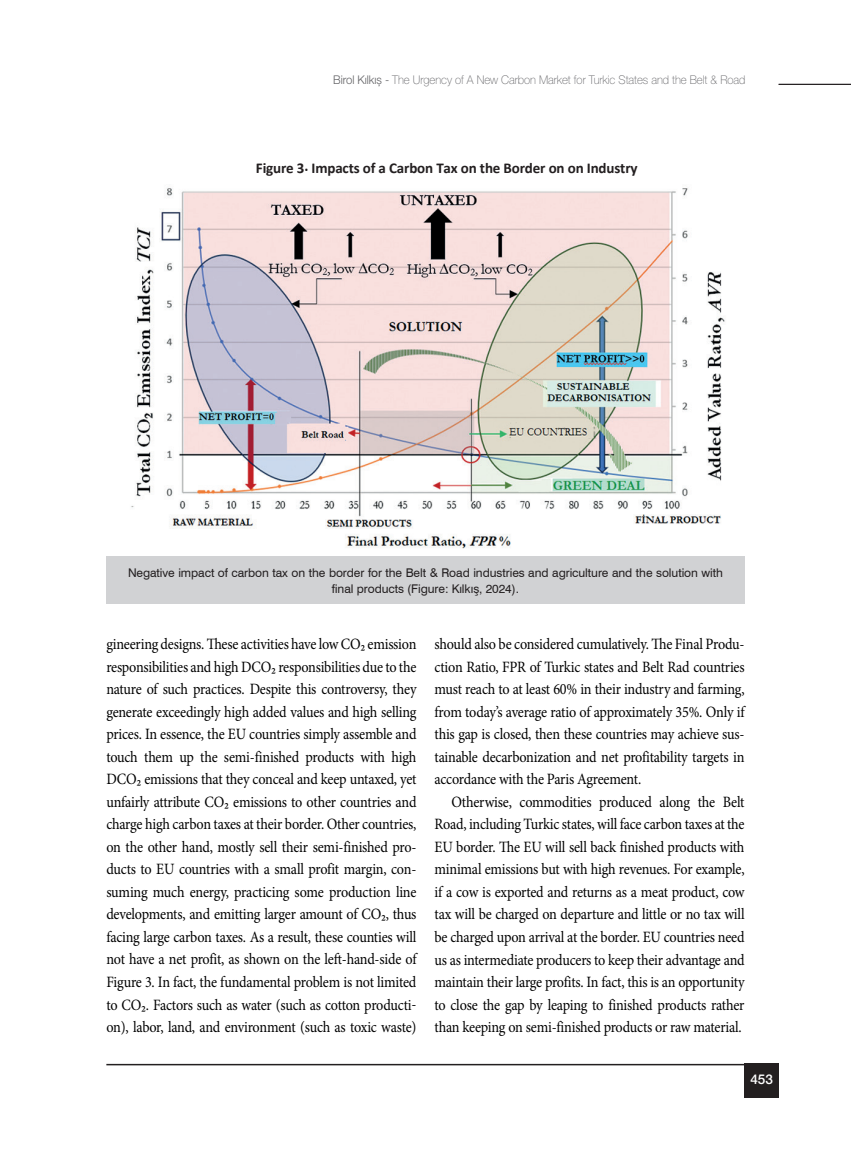
<style>
.page{position:relative;width:851px;height:1149px;background:#fff}
.page>*{position:absolute;margin:0;border:0;box-sizing:border-box;transform-origin:0 0}
.t1{font:15.75px/22.5px "Minion Pro";letter-spacing:-.02em;color:#000001;text-align:justify;scale:.9 1}
.t2{font:700 15px "Calibri";letter-spacing:-.01em;color:#231f20}
.t3{font:500 13.5px "Helvetica Neue LT Pro";color:#fff}
.t4{font:12px/15px "Swiss 721 BT";letter-spacing:-.005em;color:#231f20;text-align:center}
.t5{font:100 12px "Helvetica Neue LT Pro";letter-spacing:-.005em;color:#636366;scale:.94 1}
.s1{font-weight:300}
</style>
<div class="page">
<hr style="left:106px;top:1063px;width:672px;height:1px;background:#231f20">
<div style="left:744px;top:1063px;width:34px;height:34px;background:#231f20"></div>
<hr style="left:778px;top:84px;width:72px;height:1px;background:#231f20">
<div style="left:106px;top:556px;width:638px;height:47px;background:#d1d2d4"></div>
<img style="left:131px;top:188px;width:594px;height:361px">
<p class="t5" style="left:333px;top:73px;width:440px"><span class="s1">Birol Kılkış -</span> The Urgency of A New Carbon Market for Turkic States and the Belt &amp; Road</p>
<p class="t2" style="left:256px;top:157px;width:383px">Figure 3. Impacts of a Carbon Tax on the Border on on Industry</p>
<p class="t4" style="left:128px;top:565px;width:596px">Negative impact of carbon tax on the border for the Belt &amp; Road industries and agriculture and the solution with final products (Figure: Kılkış, 2024).</p>
<p class="t1" style="left:106px;top:632px;width:346px">gineering designs. These activities have low CO2 emission responsibilities and high DCO2 responsibilities due to the nature of such practices. Despite this controversy, they generate exceedingly high added values and high selling prices. In essence, the EU countries simply assemble and touch them up the semi-finished products with high DCO2 emissions that they conceal and keep untaxed, yet unfairly attribute CO2 emissions to other countries and charge high carbon taxes at their border. Other countries, on the other hand, mostly sell their semi-finished pro&shy;ducts to EU countries with a small profit margin, con&shy;suming much energy, practicing some production line developments, and emitting larger amount of CO2, thus facing large carbon taxes. As a result, these counties will not have a net profit, as shown on the left-hand-side of Figure 3. In fact, the fundamental problem is not limited to CO2. Factors such as water (such as cotton producti&shy;on), labor, land, and environment (such as toxic waste)</p>
<p class="t1" style="left:434px;top:632px;width:346px">should also be considered cumulatively. The Final Produ&shy;ction Ratio, FPR of Turkic states and Belt Rad countries must reach to at least 60% in their industry and farming, from today’s average ratio of approximately 35%. Only if this gap is closed, then these countries may achieve sus&shy;tainable decarbonization and net profitability targets in accordance with the Paris Agreement.</p>
<p class="t1" style="left:434px;top:790px;width:346px;text-indent:17px">Otherwise, commodities produced along the Belt Road, including Turkic states, will face carbon taxes at the EU border. The EU will sell back finished products with minimal emissions but with high revenues. For example, if a cow is exported and returns as a meat product, cow tax will be charged on departure and little or no tax will be charged upon arrival at the border. EU countries need us as intermediate producers to keep their advantage and maintain their large profits. In fact, this is an opportunity to close the gap by leaping to finished products rather than keeping on semi-finished products or raw material.</p>
<p class="t3" style="left:750px;top:1070px;width:24px">453</p>
</div>
